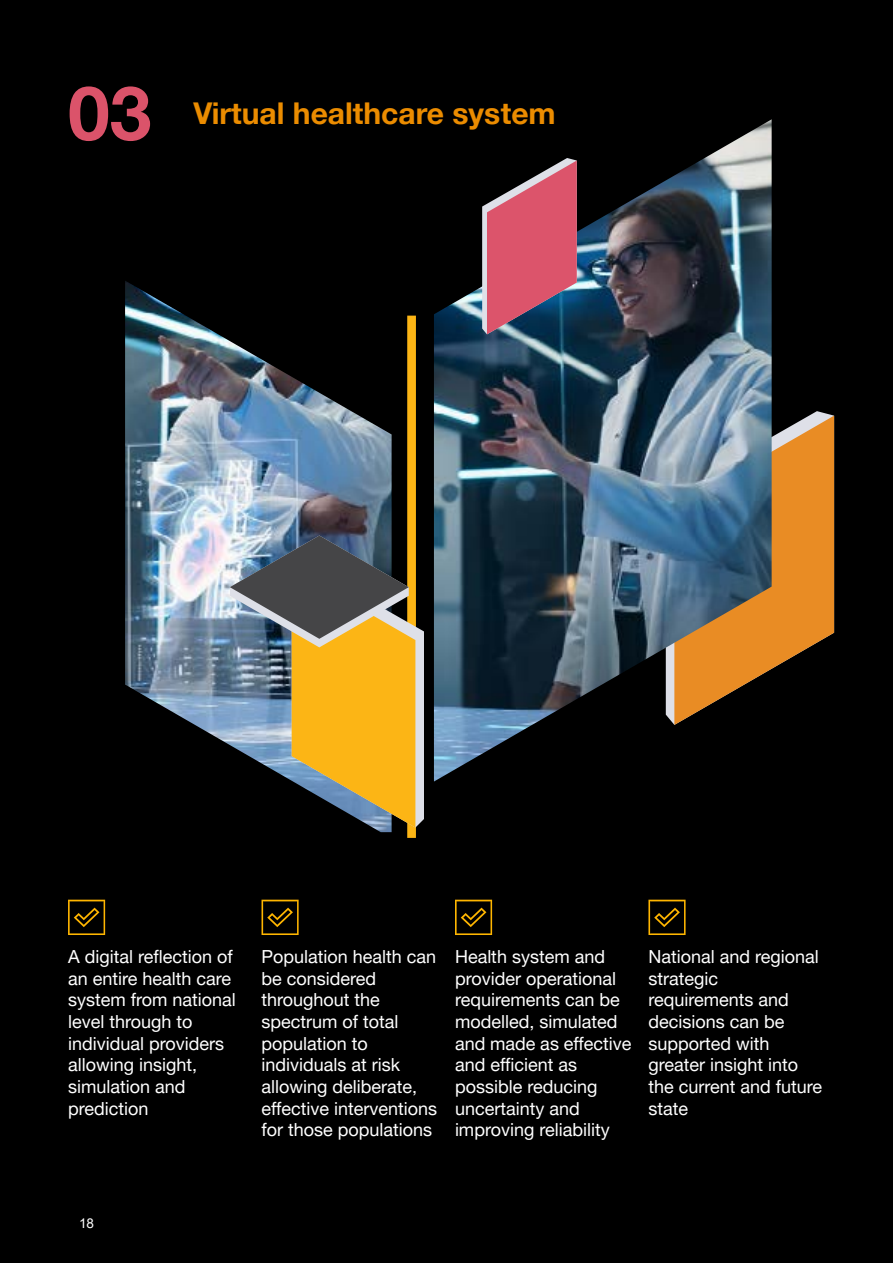
<style>
.page{position:relative;width:893px;height:1263px;background:#000}
.page>*{position:absolute;margin:0;border:0;box-sizing:border-box;transform-origin:0 0}
.t1{font:700 75px "Helvetica Neue LT Pro";color:#db536a}
.t2{font:700 30px "Helvetica Neue LT Pro";color:#eb8c00}
.t3{font:18px/21.6px "Helvetica Neue LT Pro";color:#fff}
.t4{font:13.5px "Arial";color:#fff}
</style>
<div class="page">
<div style="left:407px;top:316px;width:9px;height:522px;background:#fcb515"></div>
<svg style="left:772px;top:416px;width:62px;height:253px;fill:#e98c24"></svg>
<img style="left:125px;top:281px;width:267px;height:551px">
<img style="left:434px;top:119px;width:338px;height:662px">
<svg style="left:482px;top:158px;width:95px;height:176px"></svg>
<svg style="left:230px;top:535px;width:194px;height:292px"></svg>
<svg style="left:68px;top:900px;width:37px;height:35px"></svg>
<svg style="left:261px;top:900px;width:38px;height:35px"></svg>
<svg style="left:455px;top:900px;width:37px;height:35px"></svg>
<svg style="left:648px;top:900px;width:38px;height:35px"></svg>
<h1 class="t1" style="left:68px;top:67px;width:85px">03</h1>
<h2 class="t2" style="left:193px;top:95px;width:364px">Virtual healthcare system</h2>
<p class="t3" style="left:261px;top:946px;width:177px">Population health can be considered throughout the spectrum of total population to individuals at risk allowing deliberate, effective interventions for those populations</p>
<p class="t3" style="left:648px;top:946px;width:175px">National and regional strategic requirements and decisions can be supported with greater insight into the current and future state</p>
<p class="t3" style="left:68px;top:946px;width:169px">A digital reflection of an entire health care system from national level through to individual providers allowing insight, simulation and prediction</p>
<p class="t3" style="left:455px;top:946px;width:178px">Health system and provider operational requirements can be modelled, simulated and made as effective and efficient as possible reducing uncertainty and improving reliability</p>
<p class="t4" style="left:79px;top:1213px;width:17px">18</p>
</div>
